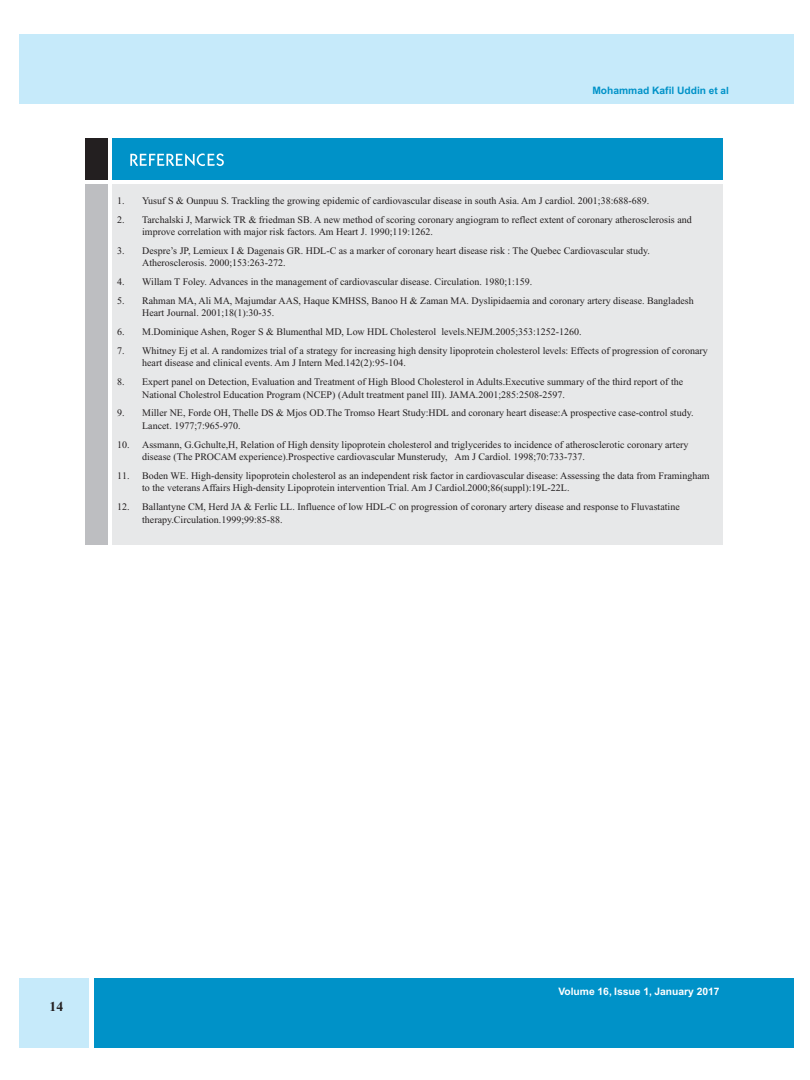
<style>
.page{position:relative;width:810px;height:1080px;background:#fff}
.page>*{position:absolute;margin:0;border:0;box-sizing:border-box;transform-origin:0 0}
.t1{font:700 13.75px "Times New Roman";color:#231f20}
.t2{font:700 10.25px "Helvetica";color:#fff}
.t3{font:700 10.25px "Helvetica";color:#0092c8}
.t4{font:10px/12.5px "Times New Roman";color:#231f20}
.s1{font-size:10px}
</style>
<div class="page">
<div style="left:19px;top:34px;width:774px;height:69px;background:#c6eafa"></div>
<div style="left:94px;top:978px;width:699px;height:69px;background:#0092c8"></div>
<div style="left:19px;top:978px;width:69px;height:69px;background:#c6eafa"></div>
<div style="left:85px;top:138px;width:22px;height:42px;background:#231f20"></div>
<div style="left:113px;top:185px;width:610px;height:360px;background:#e7e8e9"></div>
<div style="left:85px;top:185px;width:22px;height:360px;background:#bdbec1"></div>
<div style="left:113px;top:138px;width:610px;height:42px;background:#0092c8"></div>
<svg style="left:130px;top:153px;width:94px;height:13px"></svg>
<p class="t3" style="left:592px;top:85px;width:138px">Mohammad Kafil Uddin <span class="s1">et al</span></p>
<p class="t4" style="left:117px;top:194px;width:534px">1. Yusuf S &amp; Ounpuu S. Trackling the growing epidemic of cardiovascular disease in south Asia. Am J cardiol. 2001;38:688-689.</p>
<p class="t4" style="left:142px;top:213px;width:551px;text-indent:-25px">2. Tarchalski J, Marwick TR &amp; friedman SB. A new method of scoring coronary angiogram to reflect extent of coronary atherosclerosis and improve correlation with major risk factors. Am Heart J. 1990;119:1262.</p>
<p class="t4" style="left:142px;top:244px;width:509px;text-indent:-25px">3. Despre’s JP, Lemieux I &amp; Dagenais GR. HDL-C as a marker of coronary heart disease risk : The Quebec Cardiovascular study.<br>Atherosclerosis. 2000;153:263-272.</p>
<p class="t4" style="left:117px;top:276px;width:417px">4. Willam T Foley. Advances in the management of cardiovascular disease. Circulation. 1980;1:159.</p>
<p class="t4" style="left:142px;top:294px;width:553px;text-indent:-25px">5. Rahman MA, Ali MA, Majumdar AAS, Haque KMHSS, Banoo H &amp; Zaman MA. Dyslipidaemia and coronary artery disease. Bangladesh<br>Heart Journal. 2001;18(1):30-35.</p>
<p class="t4" style="left:117px;top:326px;width:466px">6. M.Dominique Ashen, Roger S &amp; Blumenthal MD, Low HDL Cholesterol levels.NEJM.2005;353:1252-1260.</p>
<p class="t4" style="left:142px;top:344px;width:567px;text-indent:-25px">7. Whitney Ej et al. A randomizes trial of a strategy for increasing high density lipoprotein cholesterol levels: Effects of progression of coronary heart disease and clinical events. Am J Intern Med.142(2):95-104.</p>
<p class="t4" style="left:142px;top:376px;width:543px;text-indent:-25px">8. Expert panel on Detection, Evaluation and Treatment of High Blood Cholesterol in Adults.Executive summary of the third report of the<br>National Cholestrol Education Program (NCEP) (Adult treatment panel III). JAMA.2001;285:2508-2597.</p>
<p class="t4" style="left:142px;top:407px;width:553px;text-indent:-25px">9. Miller NE, Forde OH, Thelle DS &amp; Mjos OD.The Tromso Heart Study:HDL and coronary heart disease:A prospective case-control study.<br>Lancet. 1977;7:965-970.</p>
<p class="t4" style="left:142px;top:438px;width:548px;text-indent:-25px">10. Assmann, G.Gchulte,H, Relation of High density lipoprotein cholesterol and triglycerides to incidence of atherosclerotic coronary artery disease (The PROCAM experience).Prospective cardiovascular Munsterudy, Am J Cardiol. 1998;70:733-737.</p>
<p class="t4" style="left:142px;top:469px;width:569px;text-indent:-25px">11. Boden WE. High-density lipoprotein cholesterol as an independent risk factor in cardiovascular disease: Assessing the data from Framingham to the veterans Affairs High-density Lipoprotein intervention Trial. Am J Cardiol.2000;86(suppl):19L-22L.</p>
<p class="t4" style="left:142px;top:501px;width:539px;text-indent:-25px">12. Ballantyne CM, Herd JA &amp; Ferlic LL. Influence of low HDL-C on progression of coronary artery disease and response to Fluvastatine therapy.Circulation.1999;99:85-88.</p>
<h1 class="t1" style="left:50px;top:999px;width:15px">14</h1>
<p class="t2" style="left:559px;top:985px;width:163px">Volume 16, Issue 1, January 2017</p>
</div>
